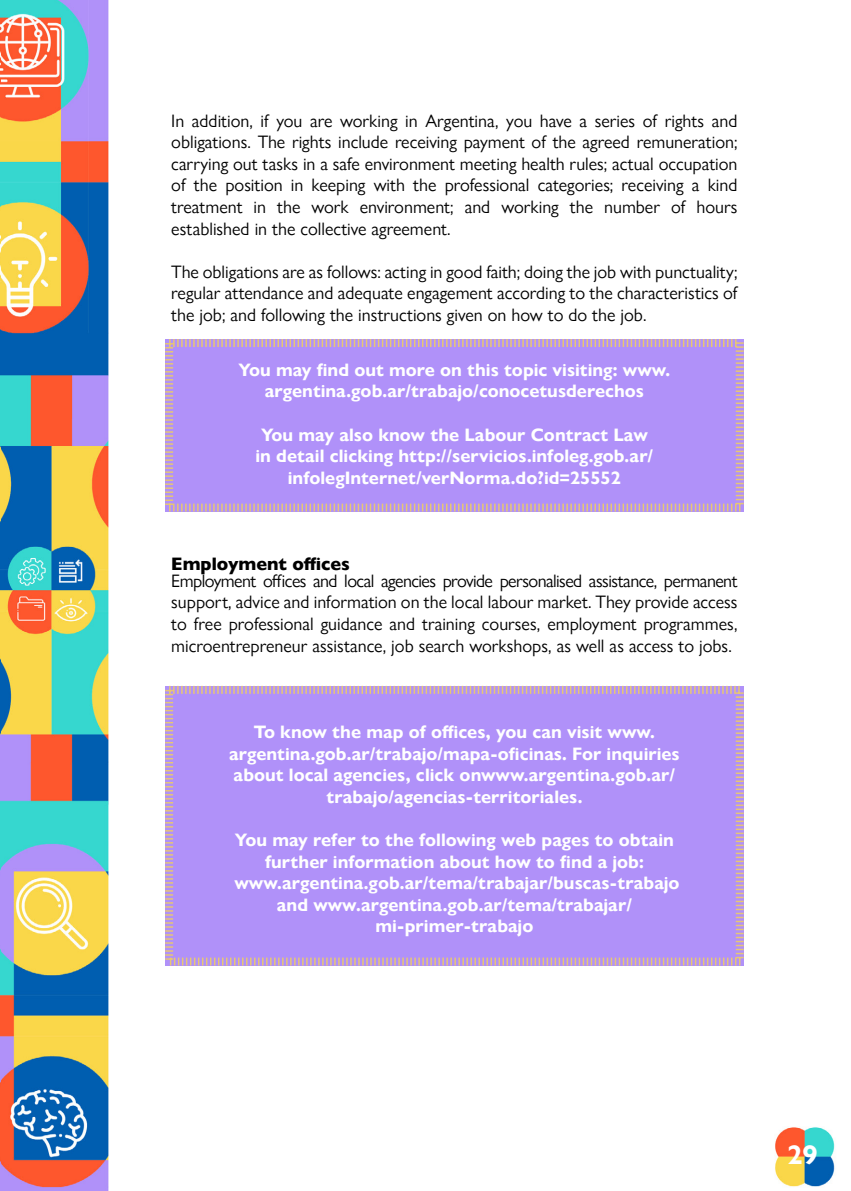
<style>
.page{position:relative;width:851px;height:1191px;background:#fff}
.page>*{position:absolute;margin:0;border:0;box-sizing:border-box;transform-origin:0 0}
.t1{font:700 26.8px "Gill Sans Nova";color:#fff}
.t2{font:18px/21.6px "Gill Sans Nova";color:#000;text-align:justify}
.t3{font:700 18px/21.6px "Gill Sans Nova";color:#fff;text-align:center}
.t4{font:800 18px "Gill Sans Nova";color:#000}
</style>
<div class="page">
<img style="left:1px;top:0;width:834px;height:1191px">
<hr style="left:0;top:0;width:1px;height:1191px;background:#000">
<div style="left:164px;top:684px;width:581px;height:283px;background:#b091f9"></div>
<svg style="left:164px;top:337px;width:581px;height:176px;background:#b395f3"></svg>
<p class="t2" style="left:171px;top:109px;width:567px">In addition, if you are working in Argentina, you have a series of rights and obligations. The rights include receiving payment of the agreed remuneration; carrying out tasks in a safe environment meeting health rules; actual occupation of the position in keeping with the professional categories; receiving a kind treatment in the work environment; and working the number of hours established in the collective agreement.</p>
<p class="t2" style="left:171px;top:261px;width:567px">The obligations are as follows: acting in good faith; doing the job with punctuality; regular attendance and adequate engagement according to the characteristics of the job; and following the instructions given on how to do the job.</p>
<p class="t3" style="left:238px;top:359px;width:433px">You may find out more on this topic visiting: www. argentina.gob.ar/trabajo/conocetusderechos</p>
<p class="t3" style="left:255px;top:424px;width:399px">You may also know the Labour Contract Law in detail clicking http://servicios.infoleg.gob.ar/ infolegInternet/verNorma.do?id=25552</p>
<p class="t4" style="left:171px;top:553px;width:180px">Employment offices</p>
<p class="t2" style="left:171px;top:569px;width:567px">Employment offices and local agencies provide personalised assistance, permanent support, advice and information on the local labour market. They provide access to free professional guidance and training courses, employment programmes, microentrepreneur assistance, job search workshops, as well as access to jobs.</p>
<p class="t3" style="left:229px;top:721px;width:452px">To know the map of offices, you can visit www. argentina.gob.ar/trabajo/mapa-oficinas. For inquiries about local agencies, click onwww.argentina.gob.ar/ trabajo/agencias-territoriales.</p>
<p class="t3" style="left:234px;top:829px;width:446px">You may refer to the following web pages to obtain further information about how to find a job: www.argentina.gob.ar/tema/trabajar/buscas-trabajo and www.argentina.gob.ar/tema/trabajar/ mi-primer-trabajo</p>
<h1 class="t1" style="left:787px;top:1138px;width:32px">29</h1>
</div>
